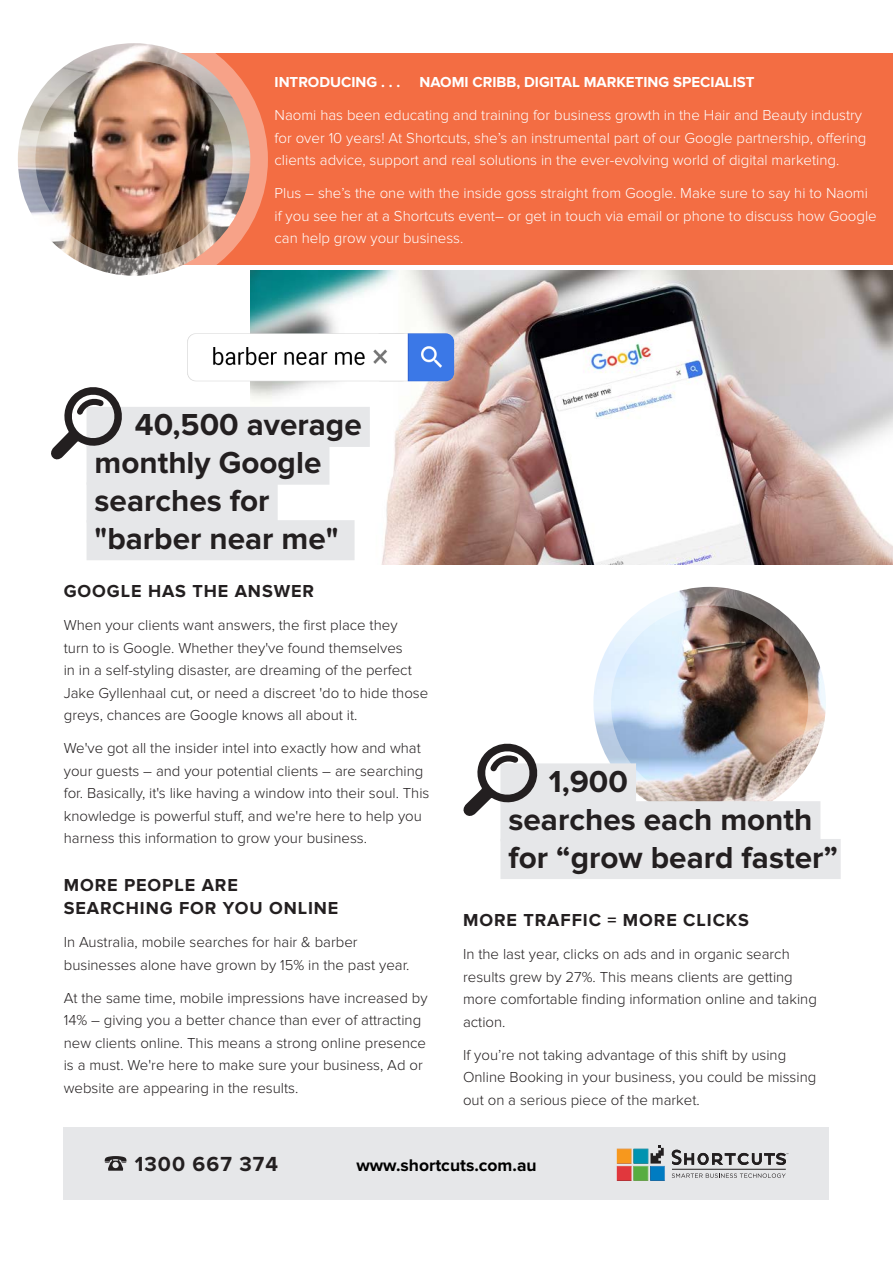
<style>
.page{position:relative;width:893px;height:1263px;background:#fff}
.page>*{position:absolute;margin:0;border:0;box-sizing:border-box;transform-origin:0 0}
.Quote_text{font:700 31.5px/37.8px "Proxima Nova";color:#231f20}
.t1{font:700 21.15px "Proxima Nova";letter-spacing:.05em;color:#231f20}
.Subheading{font:700 18px/22.5px "Proxima Nova";letter-spacing:.05em;color:#231f20}
.t2{font:700 17.55px "Proxima Nova";color:#000}
.Body{font:300 15px/22.5px "Proxima Nova";color:#231f20}
.Body-2{font:300 15px/22.5px "Proxima Nova";color:#fff}
.Body-3{font:700 15px "Proxima Nova";color:#fff}
</style>
<div class="page">
<div style="left:64px;top:1127px;width:765px;height:72px;background:#e6e7e9"></div>
<hr style="left:672px;top:1169px;width:114px;height:1px;background:#231f20">
<svg style="left:617px;top:1145px;width:48px;height:36px"></svg>
<svg style="left:672px;top:1173px;width:114px;height:5px"></svg>
<svg style="left:672px;top:1150px;width:116px;height:15px"></svg>
<svg style="left:105px;top:1156px;width:22px;height:15px"></svg>
<img style="left:251px;top:271px;width:642px;height:294px">
<img style="left:187px;top:333px;width:185px;height:48px">
<div style="left:87px;top:407px;width:283px;height:40px;background:#e6e7e9"></div>
<div style="left:87px;top:445px;width:242px;height:40px;background:#e6e7e9"></div>
<div style="left:87px;top:482px;width:191px;height:40px;background:#e6e7e9"></div>
<div style="left:87px;top:520px;width:268px;height:40px;background:#e6e7e9"></div>
<svg style="left:51px;top:387px;width:71px;height:73px"></svg>
<div style="left:253px;top:54px;width:640px;height:211px;background:#f36d43"></div>
<img style="left:593px;top:587px;width:233px;height:232px;border-radius:116px">
<div style="left:576px;top:570px;width:267px;height:268px;border:35px solid #fff;border-radius:50%"></div>
<img style="left:18px;top:43px;width:232px;height:233px;border-radius:116px">
<div style="left:0;top:26px;width:268px;height:267px;border:35px solid #fff;border-radius:50%"></div>
<img style="left:372px;top:333px;width:82px;height:48px">
<div style="left:500px;top:763px;width:136px;height:40px;background:#e6e7e9"></div>
<div style="left:500px;top:801px;width:320px;height:40px;background:#e6e7e9"></div>
<div style="left:500px;top:839px;width:341px;height:40px;background:#e6e7e9"></div>
<svg style="left:463px;top:743px;width:75px;height:74px"></svg>
<p class="Body-3" style="left:275px;top:73px;width:127px">INTRODUCING . . .</p>
<p class="Body-3" style="left:420px;top:73px;width:336px">NAOMI CRIBB, DIGITAL MARKETING SPECIALIST</p>
<p class="Body-2" style="left:275px;top:104px;width:593px">Naomi has been educating and training for business growth in the Hair and Beauty industry for over 10 years! At Shortcuts, she’s an instrumental part of our Google partnership, offering clients advice, support and real solutions in the ever-evolving world of digital marketing.</p>
<p class="Body-2" style="left:275px;top:182px;width:604px">Plus – she’s the one with the inside goss straight from Google. Make sure to say hi to Naomi if you see her at a Shortcuts event– or get in touch via email or phone to discuss how Google can help grow your business.</p>
<p class="Quote_text" style="left:135px;top:407px;width:228px">40,500 average</p>
<p class="Quote_text" style="left:95px;top:445px;width:228px">monthly Google</p>
<p class="Quote_text" style="left:95px;top:482px;width:177px">searches for</p>
<p class="Quote_text" style="left:95px;top:520px;width:245px">"barber near me"</p>
<p class="Subheading" style="left:64px;top:580px;width:252px">GOOGLE HAS THE ANSWER</p>
<p class="Body" style="left:64px;top:614px;width:366px">When your clients want answers, the first place they<br>turn to is Google. Whether they've found themselves<br>in in a self-styling disaster, are dreaming of the perfect Jake Gyllenhaal cut, or need a discreet 'do to hide those greys, chances are Google knows all about it.</p>
<p class="Body" style="left:64px;top:737px;width:367px">We've got all the insider intel into exactly how and what your guests – and your potential clients – are searching for. Basically, it's like having a window into their soul. This knowledge is powerful stuff, and we're here to help you harness this information to grow your business.</p>
<p class="Subheading" style="left:64px;top:874px;width:276px">MORE PEOPLE ARE<br>SEARCHING FOR YOU ONLINE</p>
<p class="Body" style="left:64px;top:931px;width:347px">In Australia, mobile searches for hair &amp; barber businesses alone have grown by 15% in the past year.</p>
<p class="Body" style="left:64px;top:986px;width:365px">At the same time, mobile impressions have increased by 14% – giving you a better chance than ever of attracting new clients online. This means a strong online presence is a must. We're here to make sure your business, Ad or website are appearing in the results.</p>
<p class="Quote_text" style="left:549px;top:763px;width:81px">1,900</p>
<p class="Quote_text" style="left:508px;top:801px;width:331px">searches each month for “grow beard faster”</p>
<p class="Subheading" style="left:463px;top:909px;width:288px">MORE TRAFFIC = MORE CLICKS</p>
<p class="Body" style="left:463px;top:943px;width:355px">In the last year, clicks on ads and in organic search results grew by 27%. This means clients are getting more comfortable finding information online and taking action.</p>
<p class="Body" style="left:463px;top:1044px;width:355px">If you’re not taking advantage of this shift by using<br>Online Booking in your business, you could be missing out on a serious piece of the market.</p>
<h2 class="t1" style="left:135px;top:1151px;width:145px">1300 667 374</h2>
<p class="t2" style="left:356px;top:1155px;width:182px">www.shortcuts.com.au</p>
</div>
